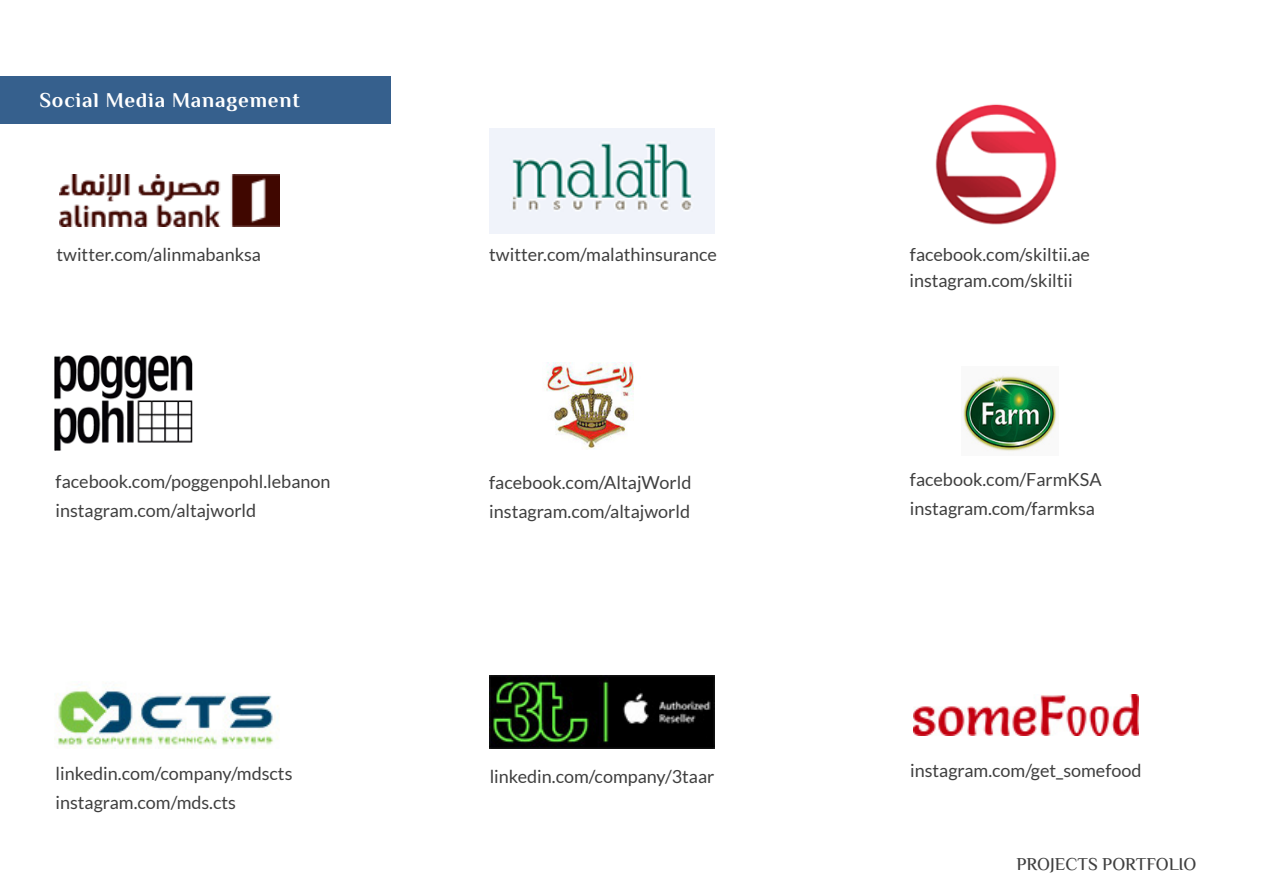
<style>
.page{position:relative;width:1263px;height:893px;background:#fff}
.page>*{position:absolute;margin:0;border:0;box-sizing:border-box;transform-origin:0 0}
.t1{font:700 21px "El Messiri";letter-spacing:.04em;color:#fff}
.t2{font:18px "Lato";color:#3f3f3f}
.t3{font:500 18px "El Messiri";color:#3f3f3f}
</style>
<div class="page">
<div style="left:0;top:76px;width:390px;height:48px;background:#36608d"></div>
<img style="left:59px;top:174px;width:220px;height:53px">
<img style="left:489px;top:128px;width:225px;height:105px">
<img style="left:935px;top:104px;width:122px;height:121px">
<img style="left:54px;top:356px;width:138px;height:95px">
<img style="left:546px;top:362px;width:88px;height:87px">
<img style="left:962px;top:375px;width:95px;height:77px">
<img style="left:490px;top:675px;width:225px;height:74px">
<img style="left:914px;top:695px;width:225px;height:40px">
<img style="left:54px;top:686px;width:224px;height:63px">
<p class="t1" style="left:39px;top:86px;width:262px">Social Media Management</p>
<p class="t2" style="left:57px;top:245px;width:206px">twitter.com/alinmabanksa</p>
<p class="t2" style="left:489px;top:245px;width:229px">twitter.com/malathinsurance</p>
<p class="t2" style="left:910px;top:245px;width:182px">facebook.com/skiltii.ae</p>
<p class="t2" style="left:909px;top:270px;width:165px">instagram.com/skiltii</p>
<p class="t2" style="left:56px;top:471px;width:276px">facebook.com/poggenpohl.lebanon</p>
<p class="t2" style="left:55px;top:501px;width:202px">instagram.com/altajworld</p>
<p class="t2" style="left:56px;top:763px;width:238px">linkedin.com/company/mdscts</p>
<p class="t2" style="left:55px;top:792px;width:182px">instagram.com/mds.cts</p>
<p class="t2" style="left:489px;top:472px;width:204px">facebook.com/AltajWorld</p>
<p class="t2" style="left:489px;top:501px;width:202px">instagram.com/altajworld</p>
<p class="t2" style="left:490px;top:766px;width:226px">linkedin.com/company/3taar</p>
<p class="t2" style="left:910px;top:470px;width:193px">facebook.com/FarmKSA</p>
<p class="t2" style="left:910px;top:499px;width:187px">instagram.com/farmksa</p>
<p class="t2" style="left:910px;top:761px;width:233px">instagram.com/get_somefood</p>
<p class="t3" style="left:1016px;top:852px;width:182px">PROJECTS PORTFOLIO</p>
</div>
